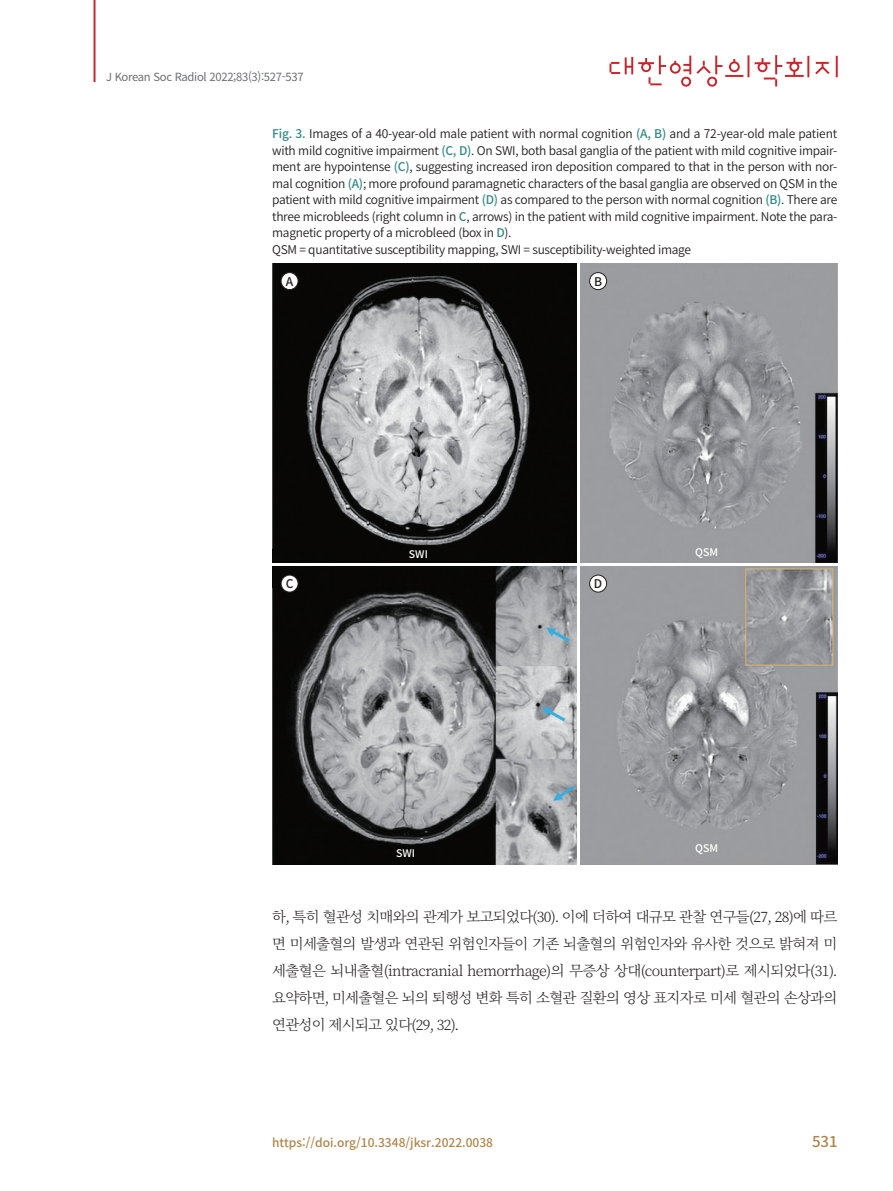
<style>
.page{position:relative;width:893px;height:1191px;background:#fff}
.page>*{position:absolute;margin:0;border:0;box-sizing:border-box;transform-origin:0 0}
.t1{font:500 15px "Noto Sans CJ Kkr";color:#b08548}
.본문{font:300 14.4px/27px "Noto Serif CJ Kkr";letter-spacing:-.05em;color:#231f20;text-align:justify}
.그림제목{font:600 12px/16.5px "Noto Sans CJ Kkr";letter-spacing:-.02em;color:#231f20;text-align:justify}
.t2{font:500 12px "Noto Sans CJ Kkr";color:#b08548}
.캡션{font:500 12px "Noto Sans CJ Kkr";color:#231f20}
.t3{font:11.25px "Noto Sans CJ Kkr";letter-spacing:-.025em;color:#6c6d70}
.그래프_글{font:500 10.5px "Noto Sans CJ Kkr";color:#fff}
.s1{font-weight:500;color:#328886}
</style>
<div class="page">
<hr style="left:94px;top:0;width:1px;height:82px;background:#c8242b">
<svg style="left:609px;top:55px;width:229px;height:32px"></svg>
<img style="left:272px;top:264px;width:305px;height:298px">
<img style="left:272px;top:566px;width:305px;height:298px">
<img style="left:581px;top:264px;width:257px;height:298px">
<img style="left:581px;top:566px;width:257px;height:298px">
<div style="left:281px;top:272px;width:17px;height:18px;background:#fff;border-radius:50%"></div>
<div style="left:281px;top:272px;width:17px;height:18px;border:1px solid #231f20;border-radius:50%"></div>
<div style="left:281px;top:575px;width:17px;height:17px;background:#fff;border-radius:50%"></div>
<div style="left:281px;top:575px;width:17px;height:17px;border:1px solid #231f20;border-radius:50%"></div>
<div style="left:590px;top:272px;width:17px;height:18px;background:#fff;border-radius:50%"></div>
<div style="left:589px;top:272px;width:18px;height:18px;border:1px solid #231f20;border-radius:50%"></div>
<div style="left:590px;top:575px;width:17px;height:17px;background:#fff;border-radius:50%"></div>
<div style="left:589px;top:575px;width:18px;height:17px;border:1px solid #231f20;border-radius:50%"></div>
<p class="t3" style="left:106px;top:70px;width:199px">J Korean Soc Radiol 2022;83(3):527-537</p>
<p class="그림제목" style="left:272px;top:126px;width:567px"><span class="s1">Fig. 3.</span> Images of a 40-year-old male patient with normal cognition <span class="s1">(A, B)</span> and a 72-year-old male patient with mild cognitive impairment <span class="s1">(C, D)</span>. On SWI, both basal ganglia of the patient with mild cognitive impair&shy;ment are hypointense <span class="s1">(C)</span>, suggesting increased iron deposition compared to that in the person with nor&shy;mal cognition <span class="s1">(A)</span>; more profound paramagnetic characters of the basal ganglia are observed on QSM in the patient with mild cognitive impairment <span class="s1">(D)</span> as compared to the person with normal cognition <span class="s1">(B)</span>. There are three microbleeds (right column in <span class="s1">C</span>, arrows) in the patient with mild cognitive impairment. Note the para&shy;magnetic property of a microbleed (box in <span class="s1">D</span>).</p>
<p class="그림제목" style="left:272px;top:241px;width:420px">QSM = quantitative susceptibility mapping, SWI = susceptibility-weighted image</p>
<p class="캡션" style="left:286px;top:274px;width:9px">A</p>
<p class="캡션" style="left:286px;top:577px;width:9px">C</p>
<p class="그래프_글" style="left:409px;top:548px;width:21px">SWI</p>
<p class="그래프_글" style="left:396px;top:847px;width:21px">SWI</p>
<p class="캡션" style="left:594px;top:274px;width:10px">B</p>
<p class="캡션" style="left:594px;top:577px;width:10px">D</p>
<p class="그래프_글" style="left:695px;top:546px;width:25px">QSM</p>
<p class="그래프_글" style="left:695px;top:842px;width:25px">QSM</p>
<p class="본문" style="left:272px;top:903px;width:567px">하, 특히 혈관성 치매와의 관계가 보고되었다(30). 이에 더하여 대규모 관찰 연구들(27, 28)에 따르 면 미세출혈의 발생과 연관된 위험인자들이 기존 뇌출혈의 위험인자와 유사한 것으로 밝혀져 미 세출혈은 뇌내출혈(intracranial hemorrhage)의 무증상 상대(counterpart)로 제시되었다(31). 요약하면, 미세출혈은 뇌의 퇴행성 변화 특히 소혈관 질환의 영상 표지자로 미세 혈관의 손상과의 연관성이 제시되고 있다(29, 32).</p>
<p class="t2" style="left:272px;top:1135px;width:222px">https://doi.org/10.3348/jksr.2022.0038</p>
<p class="t1" style="left:812px;top:1132px;width:27px">531</p>
</div>
